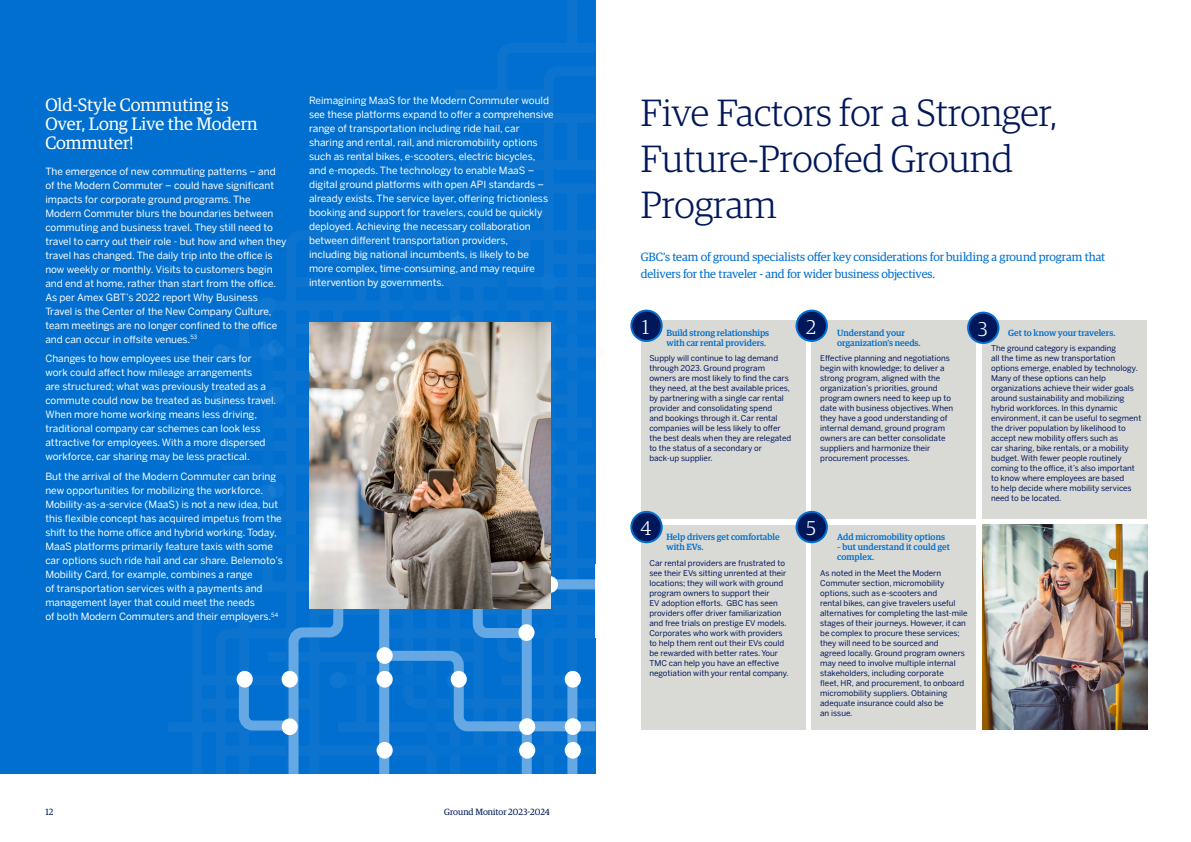
<style>
.page{position:relative;width:1191px;height:842px;background:#fff}
.page>*{position:absolute;margin:0;border:0;box-sizing:border-box;transform-origin:0 0}
.t1{font:300 38px/45.6px "Guardian Egyp";color:#00175a}
.t2{font:300 20px "Guardian Egyp";color:#fff}
.t3{font:18px/19px "Guardian Egyp";color:#fff}
.t4{font:12px/17px "Guardian Egyp";letter-spacing:-.01em;color:#006fcf}
.t5{font:10px/14px "Benton Sans";color:#fff}
.t6{font:500 9px/10px "Guardian Egyp";color:#006fcf}
.t7{font:9px "Guardian Egyp";color:#00175a}
.t8{font:8px/10px "Benton Sans";color:#00175a}
</style>
<div class="page">
<div style="left:641px;top:320px;width:164px;height:199px;background:#d9d9d6"></div>
<div style="left:811px;top:320px;width:165px;height:199px;background:#d9d9d6"></div>
<div style="left:982px;top:320px;width:165px;height:199px;background:#d9d9d6"></div>
<div style="left:641px;top:525px;width:164px;height:204px;background:#d9d9d6"></div>
<div style="left:811px;top:525px;width:165px;height:204px;background:#d9d9d6"></div>
<div style="left:631px;top:311px;width:30px;height:30px;background:#00175a;border-radius:50%"></div>
<div style="left:630px;top:310px;width:32px;height:32px;border:2px solid #006fcf;border-radius:50%"></div>
<div style="left:631px;top:512px;width:30px;height:30px;background:#00175a;border-radius:50%"></div>
<div style="left:630px;top:511px;width:32px;height:32px;border:2px solid #006fcf;border-radius:50%"></div>
<div style="left:796px;top:311px;width:31px;height:30px;background:#00175a;border-radius:50%"></div>
<div style="left:795px;top:310px;width:33px;height:32px;border:2px solid #006fcf;border-radius:50%"></div>
<div style="left:796px;top:512px;width:31px;height:30px;background:#00175a;border-radius:50%"></div>
<div style="left:795px;top:511px;width:33px;height:32px;border:2px solid #006fcf;border-radius:50%"></div>
<div style="left:968px;top:313px;width:30px;height:30px;background:#00175a;border-radius:50%"></div>
<div style="left:967px;top:312px;width:32px;height:32px;border:2px solid #006fcf;border-radius:50%"></div>
<img style="left:982px;top:525px;width:165px;height:204px">
<div style="left:0;top:0;width:595px;height:774px;background:#006fcf"></div>
<svg style="left:169px;top:0;width:427px;height:774px"></svg>
<svg style="left:211px;top:155px;width:385px;height:619px"></svg>
<div style="left:376px;top:671px;width:17px;height:17px;background:#fff;border-radius:50%"></div>
<div style="left:376px;top:742px;width:17px;height:17px;background:#fff;border-radius:50%"></div>
<div style="left:376px;top:647px;width:17px;height:17px;background:#fff;border-radius:50%"></div>
<img style="left:309px;top:323px;width:241px;height:285px">
<div style="left:595px;top:565px;width:22px;height:73px;background:#fff"></div>
<h3 class="t3" style="left:45px;top:94px;width:214px">Old-Style Commuting is<br>Over, Long Live the Modern<br>Commuter!</h3>
<p class="t5" style="left:45px;top:163px;width:242px">The emergence of new commuting patterns – and of the Modern Commuter – could have significant impacts for corporate ground programs. The Modern Commuter blurs the boundaries between commuting and business travel. They still need to travel to carry out their role - but how and when they travel has changed. The daily trip into the office is now weekly or monthly. Visits to customers begin and end at home, rather than start from the office.<br>As per Amex GBT’s 2022 report Why Business Travel is the Center of the New Company Culture, team meetings are no longer confined to the office and can occur in offsite venues.<sup>53</sup></p>
<p class="t5" style="left:45px;top:351px;width:232px">Changes to how employees use their cars for work could affect how mileage arrangements<br>are structured; what was previously treated as a commute could now be treated as business travel.<br>When more home working means less driving, traditional company car schemes can look less attractive for employees. With a more dispersed workforce, car sharing may be less practical.</p>
<p class="t5" style="left:45px;top:469px;width:239px">But the arrival of the Modern Commuter can bring new opportunities for mobilizing the workforce.<br>Mobility-as-a-service (MaaS) is not a new idea, but this flexible concept has acquired impetus from the shift to the home office and hybrid working. Today, MaaS platforms primarily feature taxis with some car options such ride hail and car share. Belemoto’s Mobility Card, for example, combines a range<br>of transportation services with a payments and management layer that could meet the needs<br>of both Modern Commuters and their employers.<sup>54</sup></p>
<p class="t5" style="left:309px;top:93px;width:246px">Reimagining MaaS for the Modern Commuter would see these platforms expand to offer a comprehensive range of transportation including ride hail, car sharing and rental, rail, and micromobility options such as rental bikes, e-scooters, electric bicycles, and e-mopeds. The technology to enable MaaS – digital ground platforms with open API standards – already exists. The service layer, offering frictionless booking and support for travelers, could be quickly deployed. Achieving the necessary collaboration between different transportation providers,<br>including big national incumbents, is likely to be more complex, time-consuming, and may require intervention by governments.</p>
<p class="t7" style="left:45px;top:806px;width:10px">12</p>
<p class="t7" style="left:444px;top:806px;width:107px">Ground Monitor 2023-2024</p>
<h1 class="t1" style="left:641px;top:88px;width:418px">Five Factors for a Stronger,<br>Future-Proofed Ground<br>Program</h1>
<h3 class="t4" style="left:641px;top:247px;width:466px">GBC’s team of ground specialists offer key considerations for building a ground program that delivers for the traveler - and for wider business objectives.</h3>
<h2 class="t2" style="left:642px;top:313px;width:9px">1</h2>
<h2 class="t2" style="left:806px;top:313px;width:12px">2</h2>
<h2 class="t2" style="left:977px;top:315px;width:11px">3</h2>
<p class="t6" style="left:666px;top:327px;width:104px">Build strong relationships with car rental providers.</p>
<p class="t8" style="left:649px;top:353px;width:143px">Supply will continue to lag demand through 2023. Ground program owners are most likely to find the cars they need, at the best available prices, by partnering with a single car rental provider and consolidating spend<br>and bookings through it. Car rental companies will be less likely to offer the best deals when they are relegated to the status of a secondary or back-up supplier.</p>
<p class="t6" style="left:837px;top:327px;width:85px">Understand your organization’s needs.</p>
<p class="t8" style="left:820px;top:353px;width:134px">Effective planning and negotiations begin with knowledge; to deliver a strong program, aligned with the organization’s priorities, ground program owners need to keep up to date with business objectives. When they have a good understanding of internal demand, ground program owners are can better consolidate suppliers and harmonize their procurement processes.</p>
<p class="t6" style="left:1008px;top:327px;width:109px">Get to know your travelers.</p>
<p class="t8" style="left:991px;top:343px;width:152px">The ground category is expanding<br>all the time as new transportation options emerge, enabled by technology.<br>Many of these options can help organizations achieve their wider goals around sustainability and mobilizing hybrid workforces. In this dynamic environment, it can be useful to segment the driver population by likelihood to accept new mobility offers such as<br>car sharing, bike rentals, or a mobility budget. With fewer people routinely coming to the office, it’s also important to know where employees are based<br>to help decide where mobility services need to be located.</p>
<h2 class="t2" style="left:640px;top:515px;width:13px">4</h2>
<p class="t6" style="left:666px;top:532px;width:115px">Help drivers get comfortable with EVs.</p>
<p class="t8" style="left:649px;top:558px;width:141px">Car rental providers are frustrated to see their EVs sitting unrented at their locations; they will work with ground program owners to support their<br>EV adoption efforts. GBC has seen providers offer driver familiarization and free trials on prestige EV models.<br>Corporates who work with providers to help them rent out their EVs could be rewarded with better rates. Your TMC can help you have an effective negotiation with your rental company.</p>
<h2 class="t2" style="left:806px;top:515px;width:11px">5</h2>
<p class="t6" style="left:837px;top:532px;width:109px">Add micromobility options</p>
<p class="t6" style="left:837px;top:542px;width:114px">– but understand it could get complex.</p>
<p class="t8" style="left:820px;top:568px;width:149px">As noted in the Meet the Modern Commuter section, micromobility options, such as e-scooters and<br>rental bikes, can give travelers useful alternatives for completing the last-mile stages of their journeys. However, it can be complex to procure these services; they will need to be sourced and<br>agreed locally. Ground program owners may need to involve multiple internal stakeholders, including corporate<br>fleet, HR, and procurement, to onboard micromobility suppliers. Obtaining adequate insurance could also be<br>an issue.</p>
</div>
